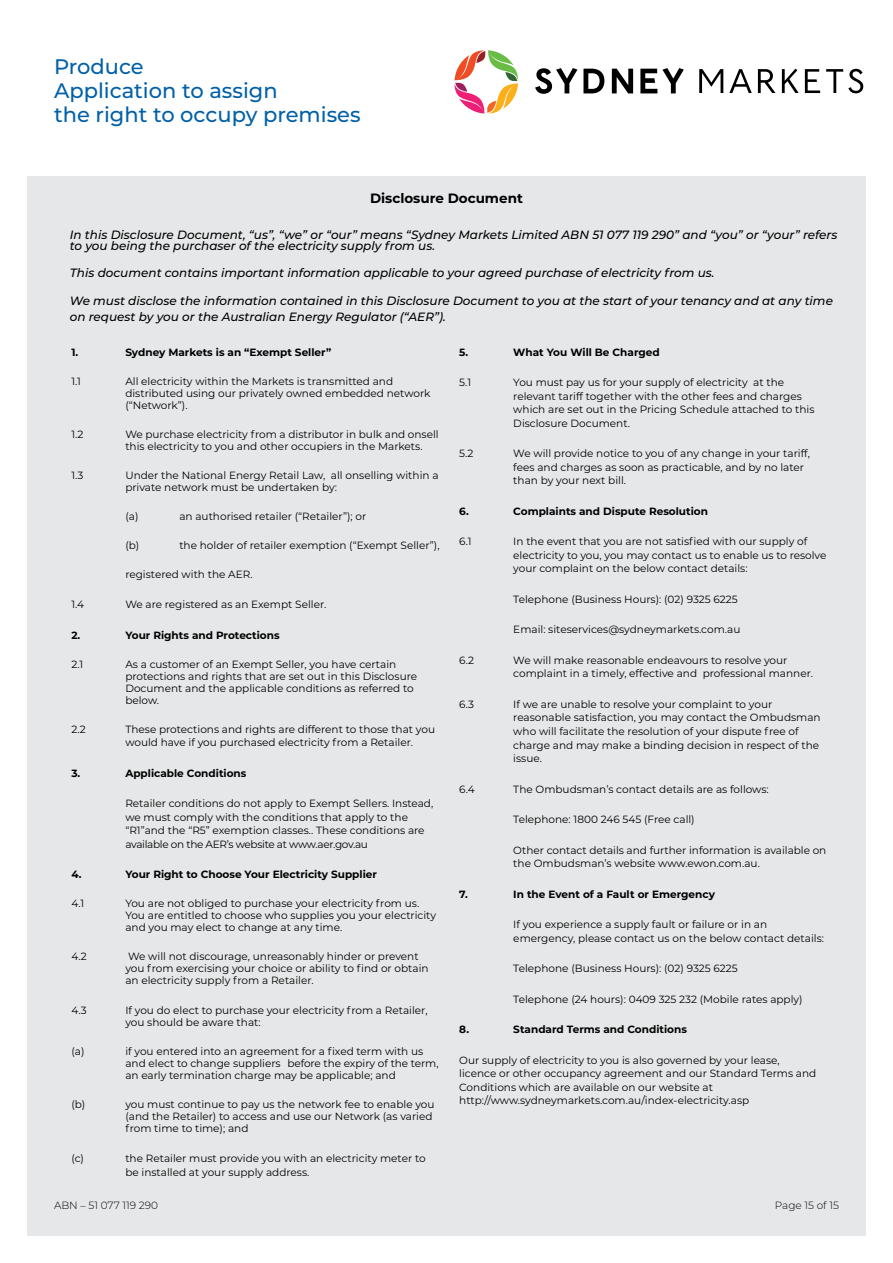
<style>
.page{position:relative;width:893px;height:1263px;background:#fff}
.page>*{position:absolute;margin:0;border:0;box-sizing:border-box;transform-origin:0 0}
.t1{font:500 21px/24px "Montserrat";color:#0060a9}
.t2{font:700 13.5px "Montserrat";color:#000}
.t3{font:italic 500 12px/10.5px "Montserrat";color:#000}
.t4{font:10.5px/13.5px "Montserrat";color:#000}
.t5{font:700 10.5px "Montserrat";color:#000}
.t6{font:300 10.5px "Montserrat";color:#000}
</style>
<div class="page">
<div style="left:27px;top:176px;width:839px;height:1060px;background:#e6e7e8"></div>
<svg style="left:535px;top:68px;width:42px;height:26px"></svg>
<svg style="left:583px;top:69px;width:21px;height:24px"></svg>
<svg style="left:612px;top:69px;width:21px;height:24px"></svg>
<svg style="left:640px;top:68px;width:44px;height:25px"></svg>
<svg style="left:699px;top:69px;width:24px;height:24px"></svg>
<svg style="left:729px;top:69px;width:23px;height:24px"></svg>
<svg style="left:758px;top:69px;width:17px;height:24px"></svg>
<svg style="left:782px;top:69px;width:17px;height:24px"></svg>
<svg style="left:805px;top:69px;width:15px;height:24px"></svg>
<svg style="left:454px;top:50px;width:64px;height:63px"></svg>
<svg style="left:826px;top:69px;width:37px;height:24px"></svg>
<h1 class="t1" style="left:54px;top:54px;width:308px">Produce<br>Application to assign<br>the right to occupy premises</h1>
<p class="t2" style="left:370px;top:189px;width:154px">Disclosure Document</p>
<p class="t3" style="left:70px;top:229px;width:769px">In this Disclosure Document, “us”, “we” or “our” means “Sydney Markets Limited ABN 51 077 119 290” and “you” or “your” refers to you being the purchaser of the electricity supply from us.</p>
<p class="t3" style="left:70px;top:267px;width:646px">This document contains important information applicable to your agreed purchase of electricity from us.</p>
<p class="t3" style="left:70px;top:292px;width:765px;line-height:16.2px">We must disclose the information contained in this Disclosure Document to you at the start of your tenancy and at any time on request by you or the Australian Energy Regulator (“AER”).</p>
<p class="t5" style="left:71px;top:344px;width:8px">1.</p>
<p class="t5" style="left:125px;top:344px;width:207px">Sydney Markets is an “Exempt Seller”</p>
<p class="t4" style="left:71px;top:374px;width:11px">1.1</p>
<p class="t4" style="left:125px;top:375px;width:307px;line-height:12px">All electricity within the Markets is transmitted and distributed using our privately owned embedded network (“Network”).</p>
<p class="t4" style="left:71px;top:427px;width:14px">1.2</p>
<p class="t4" style="left:125px;top:428px;width:315px;line-height:12px">We purchase electricity from a distributor in bulk and onsell this electricity to you and other occupiers in the Markets.</p>
<p class="t4" style="left:71px;top:468px;width:14px">1.3</p>
<p class="t4" style="left:125px;top:469px;width:315px;line-height:12px">Under the National Energy Retail Law, all onselling within a private network must be undertaken by:</p>
<p class="t4" style="left:125px;top:509px;width:15px">(a)</p>
<p class="t4" style="left:179px;top:509px;width:189px">an authorised retailer (“Retailer”); or</p>
<p class="t4" style="left:125px;top:538px;width:16px">(b)</p>
<p class="t4" style="left:179px;top:538px;width:262px">the holder of retailer exemption (“Exempt Seller”),</p>
<p class="t4" style="left:125px;top:567px;width:129px">registered with the AER.</p>
<p class="t4" style="left:71px;top:597px;width:14px">1.4</p>
<p class="t4" style="left:125px;top:597px;width:202px">We are registered as an Exempt Seller.</p>
<p class="t5" style="left:71px;top:627px;width:11px">2.</p>
<p class="t5" style="left:125px;top:627px;width:156px">Your Rights and Protections</p>
<p class="t4" style="left:71px;top:657px;width:13px">2.1</p>
<p class="t4" style="left:125px;top:658px;width:293px;line-height:12px">As a customer of an Exempt Seller, you have certain protections and rights that are set out in this Disclosure Document and the applicable conditions as referred to below.</p>
<p class="t4" style="left:71px;top:722px;width:16px">2.2</p>
<p class="t4" style="left:125px;top:722px;width:311px">These protections and rights are different to those that you would have if you purchased electricity from a Retailer.</p>
<p class="t5" style="left:71px;top:765px;width:10px">3.</p>
<p class="t5" style="left:125px;top:765px;width:123px">Applicable Conditions</p>
<p class="t4" style="left:125px;top:796px;width:309px">Retailer conditions do not apply to Exempt Sellers. Instead, we must comply with the conditions that apply to the “R1”and the “R5” exemption classes.. These conditions are available on the AER’s website at www.aer.gov.au</p>
<p class="t5" style="left:71px;top:867px;width:12px">4.</p>
<p class="t5" style="left:125px;top:867px;width:253px">Your Right to Choose Your Electricity Supplier</p>
<p class="t4" style="left:71px;top:896px;width:15px">4.1</p>
<p class="t4" style="left:125px;top:897px;width:312px;line-height:12px">You are not obliged to purchase your electricity from us.<br>You are entitled to choose who supplies you your electricity and you may elect to change at any time.</p>
<p class="t4" style="left:71px;top:950px;width:17px">4.2</p>
<p class="t4" style="left:125px;top:950px;width:305px;line-height:12px">We will not discourage, unreasonably hinder or prevent you from exercising your choice or ability to find or obtain an electricity supply from a Retailer.</p>
<p class="t4" style="left:71px;top:1003px;width:17px">4.3</p>
<p class="t4" style="left:125px;top:1003px;width:304px;line-height:12px">If you do elect to purchase your electricity from a Retailer, you should be aware that:</p>
<p class="t4" style="left:71px;top:1044px;width:15px">(a)</p>
<p class="t4" style="left:125px;top:1044px;width:315px;line-height:12px">if you entered into an agreement for a fixed term with us and elect to change suppliers before the expiry of the term, an early termination charge may be applicable; and</p>
<p class="t4" style="left:71px;top:1097px;width:16px">(b)</p>
<p class="t4" style="left:125px;top:1097px;width:311px;line-height:12px">you must continue to pay us the network fee to enable you (and the Retailer) to access and use our Network (as varied from time to time); and</p>
<p class="t4" style="left:71px;top:1151px;width:14px">(c)</p>
<p class="t4" style="left:125px;top:1151px;width:302px">the Retailer must provide you with an electricity meter to be installed at your supply address.</p>
<p class="t5" style="left:459px;top:344px;width:10px">5.</p>
<p class="t5" style="left:513px;top:344px;width:148px">What You Will Be Charged</p>
<p class="t4" style="left:459px;top:375px;width:13px">5.1</p>
<p class="t4" style="left:513px;top:375px;width:303px">You must pay us for your supply of electricity at the relevant tariff together with the other fees and charges which are set out in the Pricing Schedule attached to this Disclosure Document.</p>
<p class="t4" style="left:459px;top:446px;width:16px">5.2</p>
<p class="t4" style="left:513px;top:446px;width:298px">We will provide notice to you of any change in your tariff, fees and charges as soon as practicable, and by no later than by your next bill.</p>
<p class="t5" style="left:459px;top:504px;width:11px">6.</p>
<p class="t5" style="left:513px;top:504px;width:196px">Complaints and Dispute Resolution</p>
<p class="t4" style="left:459px;top:534px;width:14px">6.1</p>
<p class="t4" style="left:513px;top:534px;width:315px">In the event that you are not satisfied with our supply of electricity to you, you may contact us to enable us to resolve your complaint on the below contact details:</p>
<p class="t4" style="left:513px;top:592px;width:226px">Telephone (Business Hours): (02) 9325 6225</p>
<p class="t4" style="left:513px;top:623px;width:229px">Email: siteservices@sydneymarkets.com.au</p>
<p class="t4" style="left:459px;top:653px;width:16px">6.2</p>
<p class="t4" style="left:513px;top:653px;width:301px">We will make reasonable endeavours to resolve your complaint in a timely, effective and professional manner.</p>
<p class="t4" style="left:459px;top:697px;width:16px">6.3</p>
<p class="t4" style="left:513px;top:697px;width:309px">If we are unable to resolve your complaint to your reasonable satisfaction, you may contact the Ombudsman who will facilitate the resolution of your dispute free of charge and may make a binding decision in respect of the issue.</p>
<p class="t4" style="left:459px;top:782px;width:17px">6.4</p>
<p class="t4" style="left:513px;top:782px;width:257px">The Ombudsman’s contact details are as follows:</p>
<p class="t4" style="left:513px;top:812px;width:183px">Telephone: 1800 246 545 (Free call)</p>
<p class="t4" style="left:513px;top:843px;width:315px">Other contact details and further information is available on the Ombudsman’s website www.ewon.com.au.</p>
<p class="t5" style="left:459px;top:886px;width:10px">7.</p>
<p class="t5" style="left:513px;top:886px;width:203px">In the Event of a Fault or Emergency</p>
<p class="t4" style="left:513px;top:917px;width:312px">If you experience a supply fault or failure or in an emergency, please contact us on the below contact details:</p>
<p class="t4" style="left:513px;top:961px;width:226px">Telephone (Business Hours): (02) 9325 6225</p>
<p class="t4" style="left:513px;top:992px;width:291px">Telephone (24 hours): 0409 325 232 (Mobile rates apply)</p>
<p class="t5" style="left:459px;top:1022px;width:11px">8.</p>
<p class="t5" style="left:513px;top:1022px;width:175px">Standard Terms and Conditions</p>
<p class="t4" style="left:459px;top:1053px;width:359px">Our supply of electricity to you is also governed by your lease, licence or other occupancy agreement and our Standard Terms and Conditions which are available on our website at http://www.sydneymarkets.com.au/index-electricity.asp</p>
<p class="t6" style="left:54px;top:1198px;width:106px">ABN – 51 077 119 290</p>
<p class="t6" style="left:775px;top:1198px;width:66px">Page 15 of 15</p>
</div>
